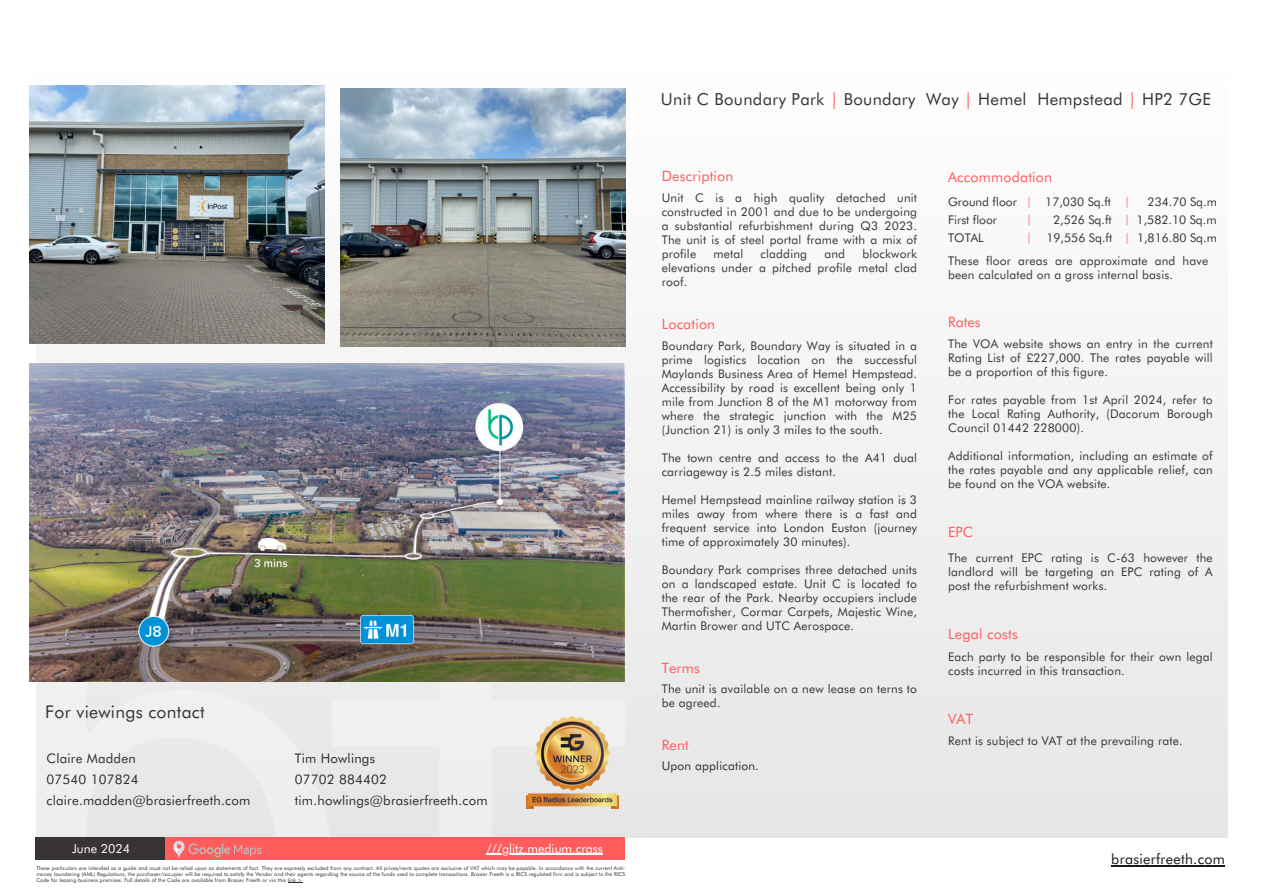
<style>
.page{position:relative;width:1263px;height:894px;background:#fff}
.page>*{position:absolute;margin:0;border:0;box-sizing:border-box;transform-origin:0 0}
.t1{font:17.55px "Futura BT";letter-spacing:.015em;color:#393434}
.t2{font:16.65px "Futura BT";letter-spacing:.02em;color:#393434}
.t3{font:14.25px "Futura BT";letter-spacing:.015em;color:#ff5c5c}
.t4{font:14.25px "Futura BT";letter-spacing:.02em;color:#191919}
.t5{font:13.2px/21px "Futura BT";letter-spacing:.015em;color:#2e2e2e}
.t6{font:12.45px "Futura BT";color:#fff}
.t7{font:12px/14px "Futura BT";letter-spacing:.015em;color:#393434;text-align:justify}
.t8{font:12px "Futura BT";letter-spacing:.015em;color:#2e2e2e}
.t9{font:10.65px "Futura BT";color:#ff5c5c}
.t10{font:5.4px/6.3px "Futura BT";letter-spacing:.015em;color:#2e2e2e;text-align:justify}
.s1{color:#ff5c5c}
</style>
<div class="page">
<img style="left:36px;top:85px;width:1192px;height:752px">
<div style="left:36px;top:837px;width:131px;height:22px;background:#393434"></div>
<div style="left:166px;top:837px;width:459px;height:22px;background:#ff5c5c"></div>
<svg style="left:288px;top:882px;width:14px;height:1px"></svg>
<img style="left:161px;top:836px;width:113px;height:24px">
<div style="left:36px;top:681px;width:589px;height:155px;background:#ebebeb"></div>
<img style="left:527px;top:716px;width:92px;height:92px">
<img style="left:340px;top:89px;width:285px;height:257px">
<img style="left:30px;top:85px;width:294px;height:258px">
<img style="left:30px;top:363px;width:595px;height:318px">
<hr style="left:1111px;top:865px;width:114px;height:1px;background:#191919">
<hr style="left:486px;top:853px;width:117px;height:1px;background:#fff">
<h4 class="t1" style="left:45px;top:699px;width:161px">For viewings contact</h4>
<h3 class="t5" style="left:47px;top:746px;width:205px">Claire Madden<br>07540 107824 claire.madden@brasierfreeth.com</h3>
<h3 class="t5" style="left:295px;top:746px;width:194px">Tim Howlings<br>07702 884402 tim.howlings@brasierfreeth.com</h3>
<h5 class="t6" style="left:486px;top:838px;width:118px">///glitz.medium.crass</h5>
<p class="t6" style="left:72px;top:838px;width:60px">June 2024</p>
<h1 class="t10" style="left:36px;top:864px;width:590px">These particulars are intended as a guide and must not be relied upon as statements of fact. They are expressly excluded from any contract. All prices/rents quotes are exclusive of VAT which may be payable. In accordance with the current Anti&shy;money laundering (AML) Regulations, the purchaser/occupier will be required to satisfy the Vendor and their agents regarding the source of the funds used to complete transactions. Brasier Freeth is a RICS regulated firm and is subject to the RICS Code for leasing business premises. Full details of the Code are available from Brasier Freeth or via this link &gt;</h1>
<h5 class="t2" style="left:661px;top:87px;width:552px">Unit C Boundary Park <span class="s1">|</span> Boundary Way <span class="s1">|</span> Hemel Hempstead <span class="s1">|</span> HP2 7GE</h5>
<h5 class="t3" style="left:662px;top:165px;width:73px">Description</h5>
<h3 class="t7" style="left:662px;top:190px;width:257px">Unit C is a high quality detached unit constructed in 2001 and due to be undergoing a substantial refurbishment during Q3 2023.<br>The unit is of steel portal frame with a mix of profile</h3>
<h3 class="t7" style="left:662px;top:246px;width:257px;text-indent:201px">blockwork elevations under a pitched profile metal clad roof.</h3>
<h3 class="t7" style="left:713px;top:246px;width:31px">metal</h3>
<h3 class="t7" style="left:761px;top:246px;width:48px">cladding</h3>
<h3 class="t7" style="left:824px;top:246px;width:22px">and</h3>
<h3 class="t3" style="left:662px;top:313px;width:55px">Location</h3>
<h5 class="t7" style="left:662px;top:337px;width:257px">Boundary Park, Boundary Way is situated in a prime logistics location on the successful Maylands Business Area of Hemel Hempstead.<br>Accessibility by road is excellent being only 1 mile from Junction 8 of the M1 motorway from where the strategic junction with the M25 (Junction 21) is only 3 miles to the south.</h5>
<h3 class="t7" style="left:662px;top:449px;width:257px">The town centre and access to the A41 dual carriageway is 2.5 miles distant.</h3>
<h5 class="t7" style="left:662px;top:491px;width:257px">Hemel Hempstead mainline railway station is 3 miles away from where there is a fast and frequent service into London Euston (journey time of approximately 30 minutes).</h5>
<h5 class="t7" style="left:662px;top:561px;width:257px">Boundary Park comprises three detached units on a landscaped estate. Unit C is located to the rear of the Park. Nearby occupiers include Thermofisher, Cormar Carpets, Majestic Wine, Martin Brower and UTC Aerospace.</h5>
<h5 class="t3" style="left:662px;top:656px;width:40px">Terms</h5>
<h2 class="t7" style="left:662px;top:681px;width:257px">The unit is available on a new lease on terns to be agreed.</h2>
<h5 class="t3" style="left:662px;top:734px;width:29px">Rent</h5>
<h5 class="t8" style="left:662px;top:756px;width:99px">Upon application.</h5>
<p class="t3" style="left:948px;top:166px;width:106px">Accommodation</p>
<p class="t7" style="left:948px;top:194px;width:70px">Ground floor</p>
<p class="t9" style="left:1026px;top:193px;width:7px">|</p>
<p class="t7" style="left:1045px;top:194px;width:67px">17,030 Sq.ft</p>
<p class="t9" style="left:1124px;top:193px;width:7px">|</p>
<h5 class="t7" style="left:1148px;top:194px;width:71px">234.70 Sq.m</h5>
<h5 class="t7" style="left:948px;top:212px;width:50px">First floor</h5>
<h5 class="t9" style="left:1026px;top:211px;width:7px">|</h5>
<p class="t7" style="left:1053px;top:212px;width:60px">2,526 Sq.ft</p>
<h5 class="t9" style="left:1124px;top:211px;width:7px">|</h5>
<h5 class="t7" style="left:1137px;top:212px;width:81px">1,582.10 Sq.m</h5>
<h5 class="t7" style="left:948px;top:230px;width:37px">TOTAL</h5>
<h3 class="t9" style="left:1026px;top:229px;width:7px">|</h3>
<p class="t7" style="left:1046px;top:230px;width:67px">19,556 Sq.ft</p>
<h5 class="t9" style="left:1124px;top:229px;width:7px">|</h5>
<h5 class="t7" style="left:1137px;top:230px;width:81px">1,816.80 Sq.m</h5>
<h5 class="t7" style="left:948px;top:252px;width:262px">These floor areas are approximate and have been calculated on a gross internal basis.</h5>
<h5 class="t3" style="left:948px;top:311px;width:34px">Rates</h5>
<h1 class="t7" style="left:948px;top:336px;width:266px">The VOA website shows an entry in the current Rating List of £227,000. The rates payable will be a proportion of this figure.</h1>
<h3 class="t7" style="left:948px;top:392px;width:266px">For rates payable from 1st April 2024, refer to the Local Rating Authority, (Dacorum Borough Council 01442 228000).</h3>
<h5 class="t7" style="left:948px;top:448px;width:266px">Additional information, including an estimate of the rates payable and any applicable relief, can be found on the VOA website.</h5>
<h3 class="t3" style="left:948px;top:521px;width:26px">EPC</h3>
<h5 class="t7" style="left:948px;top:549px;width:266px">The current EPC rating is C-63 however the landlord will be targeting an EPC rating of A post the refurbishment works.</h5>
<h5 class="t3" style="left:948px;top:623px;width:71px">Legal costs</h5>
<h5 class="t7" style="left:948px;top:648px;width:266px">Each party to be responsible for their own legal costs incurred in this transaction.</h5>
<h5 class="t3" style="left:948px;top:707px;width:26px">VAT</h5>
<h4 class="t7" style="left:948px;top:733px;width:236px">Rent is subject to VAT at the prevailing rate.</h4>
<h5 class="t4" style="left:1111px;top:848px;width:115px">brasierfreeth.com</h5>
</div>
